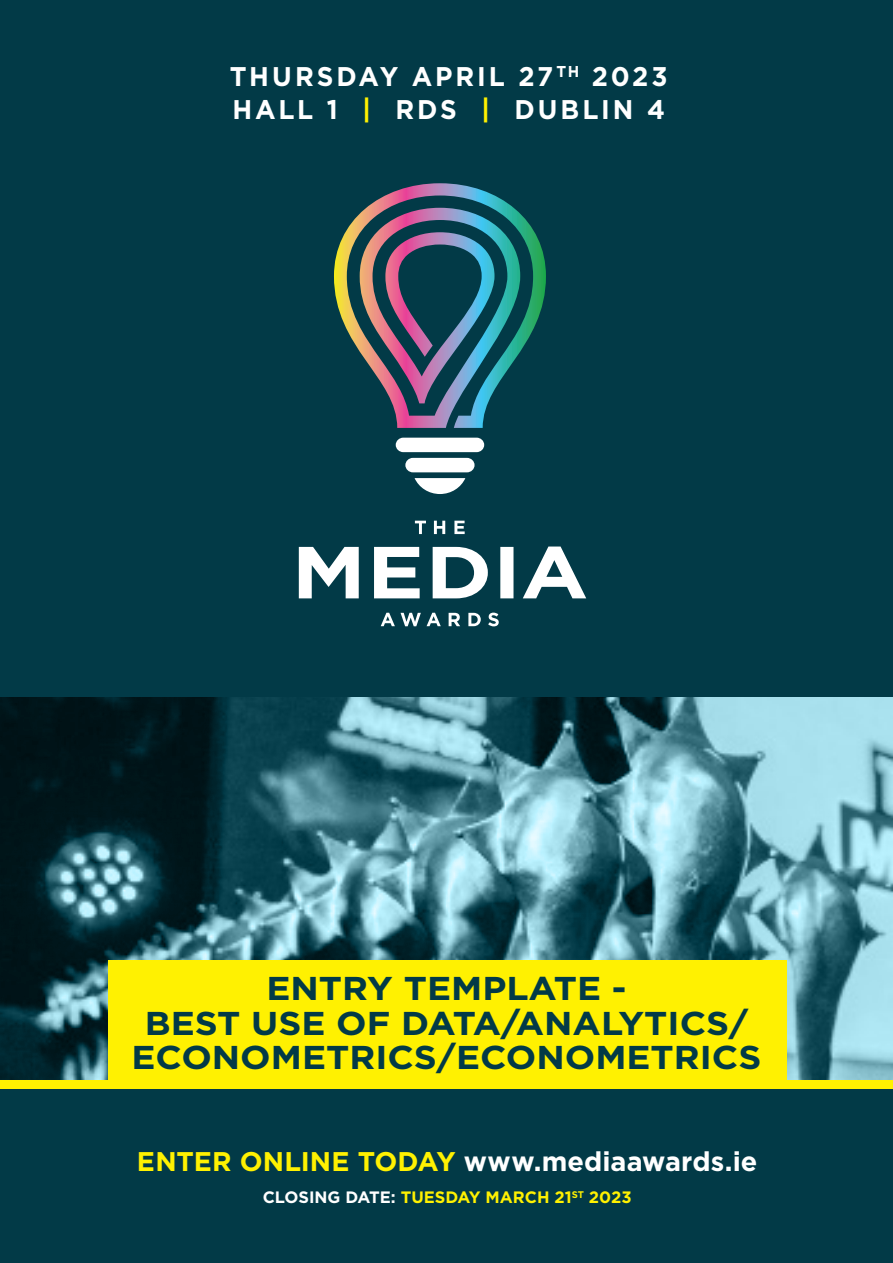
<style>
.page{position:relative;width:893px;height:1263px;background:#023a47}
.page>*{position:absolute;margin:0;border:0;box-sizing:border-box;transform-origin:0 0}
.t1{font:700 33px/34.5px "Gotham";color:#023a47;text-align:center;scale:1.09 1}
.Heading{font:700 27px "Gotham";letter-spacing:.005em;color:#fff}
.Heading-2{font:700 27px/33px "Gotham";letter-spacing:.11em;color:#fff;scale:.96 1}
.Heading-3{font:700 16.5px "Gotham";color:#fff101}
.s1{color:#fff101}
.s2{color:#fff}
</style>
<div class="page">
<svg style="left:334px;top:183px;width:212px;height:245px"></svg>
<div style="left:396px;top:438px;width:88px;height:14px;background:#fff;border-radius:7px"></div>
<div style="left:405px;top:458px;width:70px;height:14px;background:#fff;border-radius:7px"></div>
<svg style="left:415px;top:478px;width:50px;height:16px"></svg>
<svg style="left:299px;top:521px;width:287px;height:105px"></svg>
<img style="left:0;top:697px;width:893px;height:383px">
<div style="left:108px;top:960px;width:679px;height:125px;background:#fff101"></div>
<div style="left:0;top:1080px;width:893px;height:8px;background:#fff101"></div>
<p class="Heading-2" style="left:230px;top:59px;width:458px">THURSDAY APRIL 27<sup>TH</sup> 2023<br>HALL 1 <span class="s1">|</span> RDS <span class="s1">|</span> DUBLIN 4</p>
<p class="t1" style="left:131px;top:971px;width:579px">ENTRY TEMPLATE -<br>BEST USE OF DATA/ANALYTICS/<br>ECONOMETRICS/ECONOMETRICS</p>
<p class="Heading" style="left:137px;top:1143px;width:622px"><span class="s1">ENTER ONLINE TODAY</span> www.mediaawards.ie</p>
<p class="Heading-3" style="left:263px;top:1186px;width:370px"><span class="s2">CLOSING DATE:</span> TUESDAY MARCH 21<sup>ST</sup> 2023</p>
<p class="Heading" style="left:165px;top:1143px;width:566px"><span class="s1">Enter Online Today</span> www.mediaawards.ie</p>
<p class="Heading-3" style="left:260px;top:1186px;width:377px"><span class="s2">CLOSING DATE:</span> TUESDAY MARCH 22<sup>ND</sup> 2022</p>
</div>
